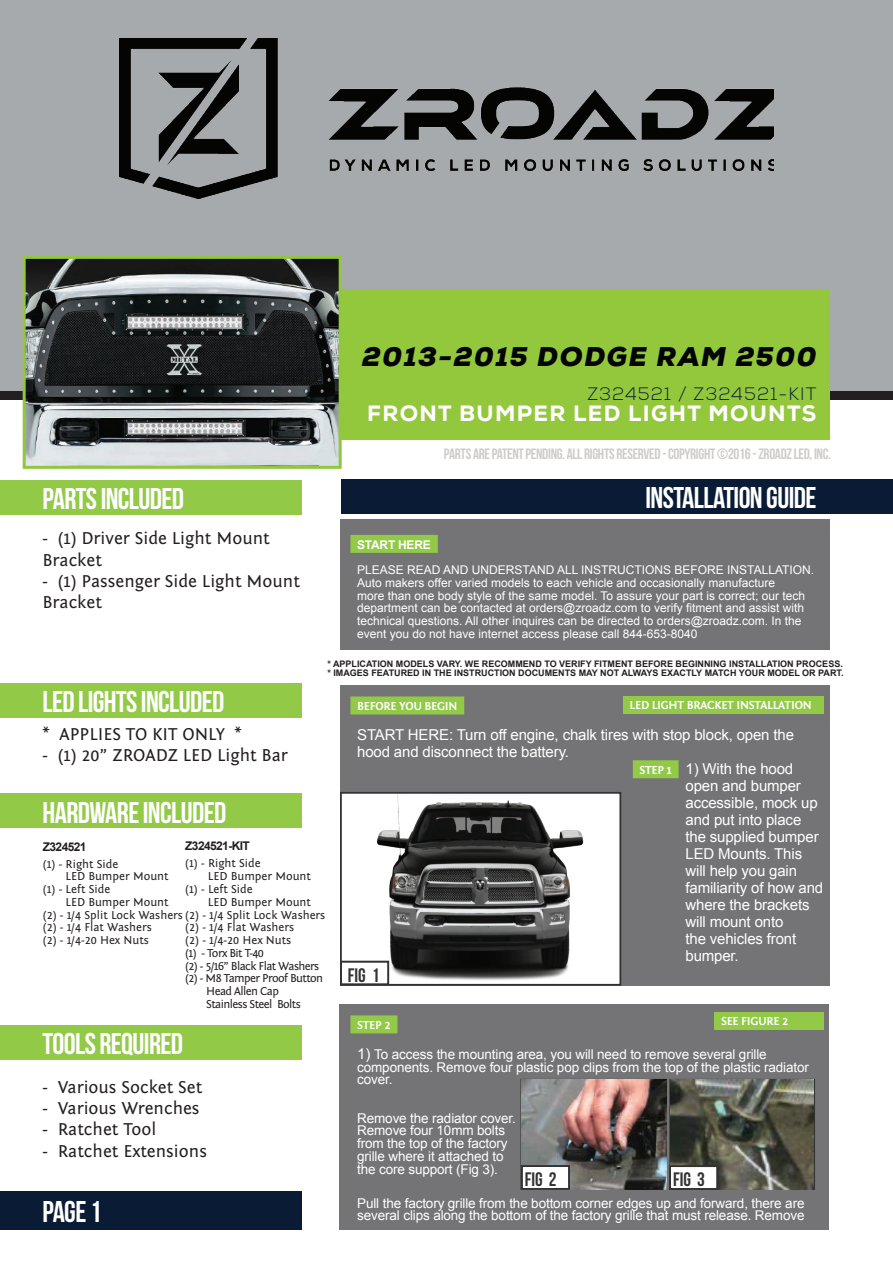
<style>
.page{position:relative;width:893px;height:1263px;background:#fff}
.page>*{position:absolute;margin:0;border:0;box-sizing:border-box;transform-origin:0 0}
.t1{font:30px "Bebas Neue";letter-spacing:-.02em;color:#fff}
.t2{font:italic 900 27px "Nexa";letter-spacing:.06em;color:#040503}
.t3{font:800 22.2px "Nexa";letter-spacing:.06em;color:#fff}
.t4{font:19.5px "Bebas Neue";color:#323332}
.t5{font:18px/21.3px "Fontin Sans";color:#231f20}
.t6{font:300 18px "Nexa";letter-spacing:.06em;color:#0a2238}
.t7{font:15px/17px "Arial";letter-spacing:-.01em;color:#fff}
.t8{font:15px "Bebas Neue";letter-spacing:-.02em;color:#ceccca}
.t9{font:13.5px/12.8px "Arial";letter-spacing:-.01em;color:#fff}
.t10{font:12px/12.8px "Arial";color:#fff}
.t11{font:12px "Fontin Sans";color:#231f20}
.t12{font:12px "Fontin Sans";letter-spacing:-.05em;color:#231f20}
.t13{font:700 12px "Fontin Sans";letter-spacing:-.02em;color:#fff}
.t14{font:700 12px "Arial";letter-spacing:-.05em;color:#231f20}
.t15{font:700 12px "Arial";letter-spacing:-.02em;color:#fff}
.t16{font:700 9px/9.3px "Arial";color:#231f20}
.s1{font-size:15px}
</style>
<div class="page">
<div style="left:340px;top:685px;width:489px;height:300px;background:#747375"></div>
<div style="left:339px;top:1005px;width:490px;height:225px;background:#747375"></div>
<div style="left:0;top:0;width:893px;height:391px;background:#a7aaac"></div>
<div style="left:0;top:391px;width:893px;height:9px;background:#231f20"></div>
<img style="left:343px;top:795px;width:275px;height:188px">
<div style="left:340px;top:792px;width:281px;height:194px;border:2px solid #323332"></div>
<svg style="left:669px;top:1079px;width:146px;height:111px"></svg>
<div style="left:340px;top:961px;width:49px;height:24px;background:#fff"></div>
<div style="left:340px;top:961px;width:49px;height:24px;border:2px solid #323332"></div>
<img style="left:521px;top:1079px;width:145px;height:110px">
<img style="left:671px;top:1079px;width:142px;height:110px">
<div style="left:521px;top:1165px;width:49px;height:24px;background:#fff"></div>
<div style="left:521px;top:1165px;width:49px;height:25px;border:2px solid #323332"></div>
<div style="left:669px;top:1165px;width:49px;height:25px;background:#fff"></div>
<div style="left:669px;top:1165px;width:49px;height:25px;border:2px solid #323332"></div>
<div style="left:0;top:1191px;width:301px;height:39px;background:#091b35"></div>
<div style="left:340px;top:519px;width:489px;height:130px;background:#747375"></div>
<div style="left:350px;top:535px;width:88px;height:18px;background:#92c947"></div>
<div style="left:350px;top:696px;width:114px;height:18px;background:#92c947"></div>
<div style="left:633px;top:760px;width:46px;height:18px;background:#92c947"></div>
<div style="left:350px;top:1015px;width:47px;height:18px;background:#92c947"></div>
<div style="left:623px;top:696px;width:200px;height:18px;background:#92c947"></div>
<div style="left:714px;top:1012px;width:109px;height:18px;background:#92c947"></div>
<div style="left:0;top:1026px;width:302px;height:34px;background:#92c947"></div>
<div style="left:0;top:793px;width:302px;height:34px;background:#92c947"></div>
<div style="left:0;top:480px;width:302px;height:34px;background:#92c947"></div>
<div style="left:0;top:683px;width:302px;height:34px;background:#92c947"></div>
<div style="left:340px;top:289px;width:489px;height:151px;background:#94c83c"></div>
<div style="left:341px;top:480px;width:552px;height:34px;background:#091b35"></div>
<img style="left:27px;top:260px;width:311px;height:205px">
<div style="left:23px;top:256px;width:319px;height:213px;border:3px solid #93c640"></div>
<img style="left:119px;top:38px;width:655px;height:161px">
<h2 class="t2" style="left:362px;top:339px;width:456px">2013-2015 DODGE RAM 2500</h2>
<h3 class="t6" style="left:587px;top:383px;width:231px">Z324521 / Z324521-KIT</h3>
<h3 class="t3" style="left:367px;top:399px;width:451px">FRONT BUMPER LED LIGHT MOUNTS</h3>
<h1 class="t1" style="left:43px;top:482px;width:143px">PARTS INCLUDED</h1>
<h3 class="t5" style="left:43px;top:528px;width:229px">- (1) Driver Side Light Mount<br>Bracket</h3>
<h3 class="t5" style="left:43px;top:570px;width:259px">- (1) Passenger Side Light Mount<br>Bracket</h3>
<p class="t8" style="left:444px;top:445px;width:388px">PARTS ARE PATENT PENDING. ALL RIGHTS RESERVED - COPYRIGHT ©2016 - ZROADZ LED, INC.</p>
<h1 class="t1" style="left:645px;top:481px;width:173px">INSTALLATION GUIDE</h1>
<p class="t15" style="left:357px;top:536px;width:75px">START HERE</p>
<p class="t10" style="left:357px;top:564px;width:458px">PLEASE READ AND UNDERSTAND ALL INSTRUCTIONS BEFORE INSTALLATION.<br>Auto makers offer varied models to each vehicle and occasionally manufacture<br>more than one body style of the same model. To assure your part is correct; our tech department can be contacted at orders@zroadz.com to verify fitment and assist with technical questions. All other inquires can be directed to orders@zroadz.com. In the event you do not have internet access please call 844-653-8040</p>
<p class="t16" style="left:327px;top:659px;width:518px">* APPLICATION MODELS VARY. WE RECOMMEND TO VERIFY FITMENT BEFORE BEGINNING INSTALLATION PROCESS. * IMAGES FEATURED IN THE INSTRUCTION DOCUMENTS MAY NOT ALWAYS EXACTLY MATCH YOUR MODEL OR PART.</p>
<p class="t13" style="left:630px;top:699px;width:184px">LED LIGHT BRACKET INSTALLATION</p>
<h1 class="t1" style="left:43px;top:685px;width:183px">LED LIGHTS INCLUDED</h1>
<p class="t13" style="left:357px;top:700px;width:102px">BEFORE YOU BEGIN</p>
<p class="t7" style="left:357px;top:726px;width:438px">START HERE: Turn off engine, chalk tires with stop block, open the hood and disconnect the battery.</p>
<p class="t13" style="left:639px;top:763px;width:34px">STEP 1</p>
<h3 class="t5" style="left:43px;top:724px;width:201px">* APPLIES TO KIT ONLY *</h3>
<h3 class="t5" style="left:43px;top:745px;width:247px">- (1) 20” ZROADZ LED Light Bar</h3>
<p class="t7" style="left:685px;top:760px;width:139px">1) With the hood open and bumper accessible, mock up and put into place the supplied bumper<br>LED Mounts. This will help you gain familiarity of how and where the brackets will mount onto<br>the vehicles front bumper.</p>
<h1 class="t1" style="left:43px;top:796px;width:185px">HARDWARE INCLUDED</h1>
<p class="t14" style="left:185px;top:838px;width:66px">Z324521-KIT</p>
<p class="t11" style="left:185px;top:857px;width:77px">(1) - Right Side</p>
<p class="t11" style="left:208px;top:870px;width:105px">LED Bumper Mount</p>
<p class="t11" style="left:185px;top:882px;width:69px">(1) - Left Side</p>
<p class="t11" style="left:208px;top:895px;width:105px">LED Bumper Mount</p>
<p class="t11" style="left:185px;top:921px;width:111px">(2) - 1/4 Flat Washers</p>
<p class="t11" style="left:185px;top:933px;width:108px">(2) - 1/4-20 Hex Nuts</p>
<p class="t12" style="left:185px;top:946px;width:80px">(1) - Torx Bit T-40</p>
<p class="t12" style="left:185px;top:959px;width:136px">(2) - 5/16” Black Flat Washers</p>
<p class="t12" style="left:185px;top:972px;width:139px">(2) - M8 Tamper Proof Button</p>
<p class="t12" style="left:206px;top:984px;width:74px">Head Allen Cap</p>
<p class="t12" style="left:206px;top:997px;width:96px">Stainless Steel Bolts</p>
<p class="t14" style="left:43px;top:838px;width:45px">Z324521</p>
<p class="t11" style="left:43px;top:857px;width:77px">(1) - Right Side</p>
<p class="t11" style="left:66px;top:870px;width:105px">LED Bumper Mount</p>
<p class="t11" style="left:43px;top:882px;width:69px">(1) - Left Side</p>
<p class="t11" style="left:66px;top:895px;width:105px">LED Bumper Mount</p>
<p class="t11" style="left:43px;top:908px;width:284px">(2) - 1/4 Split Lock Washers (2) - 1/4 Split Lock Washers</p>
<p class="t11" style="left:43px;top:921px;width:111px">(2) - 1/4 Flat Washers</p>
<p class="t11" style="left:43px;top:933px;width:108px">(2) - 1/4-20 Hex Nuts</p>
<h3 class="t4" style="left:348px;top:965px;width:33px">FIG 1</h3>
<h1 class="t1" style="left:43px;top:1027px;width:142px">TOOLS REQUIRED</h1>
<h3 class="t5" style="left:43px;top:1076px;width:161px">- Various Socket Set</h3>
<h3 class="t5" style="left:43px;top:1098px;width:159px">- Various Wrenches</h3>
<h3 class="t5" style="left:43px;top:1119px;width:115px">- Ratchet Tool</h3>
<h3 class="t5" style="left:43px;top:1140px;width:166px">- Ratchet Extensions</h3>
<h1 class="t1" style="left:42px;top:1195px;width:61px">PAGE 1</h1>
<p class="t13" style="left:721px;top:1015px;width:69px">SEE FIGURE 2</p>
<p class="t13" style="left:357px;top:1018px;width:35px">STEP 2</p>
<p class="t9" style="left:357px;top:1048px;width:453px"><span class="s1">1)</span> To access the mounting area, you will need to remove several grille components. Remove four plastic pop clips from the top of the plastic radiator cover.</p>
<p class="t9" style="left:357px;top:1112px;width:160px">Remove the radiator cover.<br>Remove four 10mm bolts from the top of the factory grille where it attached to the core support (Fig 3).</p>
<p class="t9" style="left:357px;top:1197px;width:449px">Pull the factory grille from the bottom corner edges up and forward, there are several clips along the bottom of the factory grille that must release. Remove</p>
<h3 class="t4" style="left:525px;top:1169px;width:33px">FIG 2</h3>
<h3 class="t4" style="left:673px;top:1169px;width:33px">FIG 3</h3>
</div>
